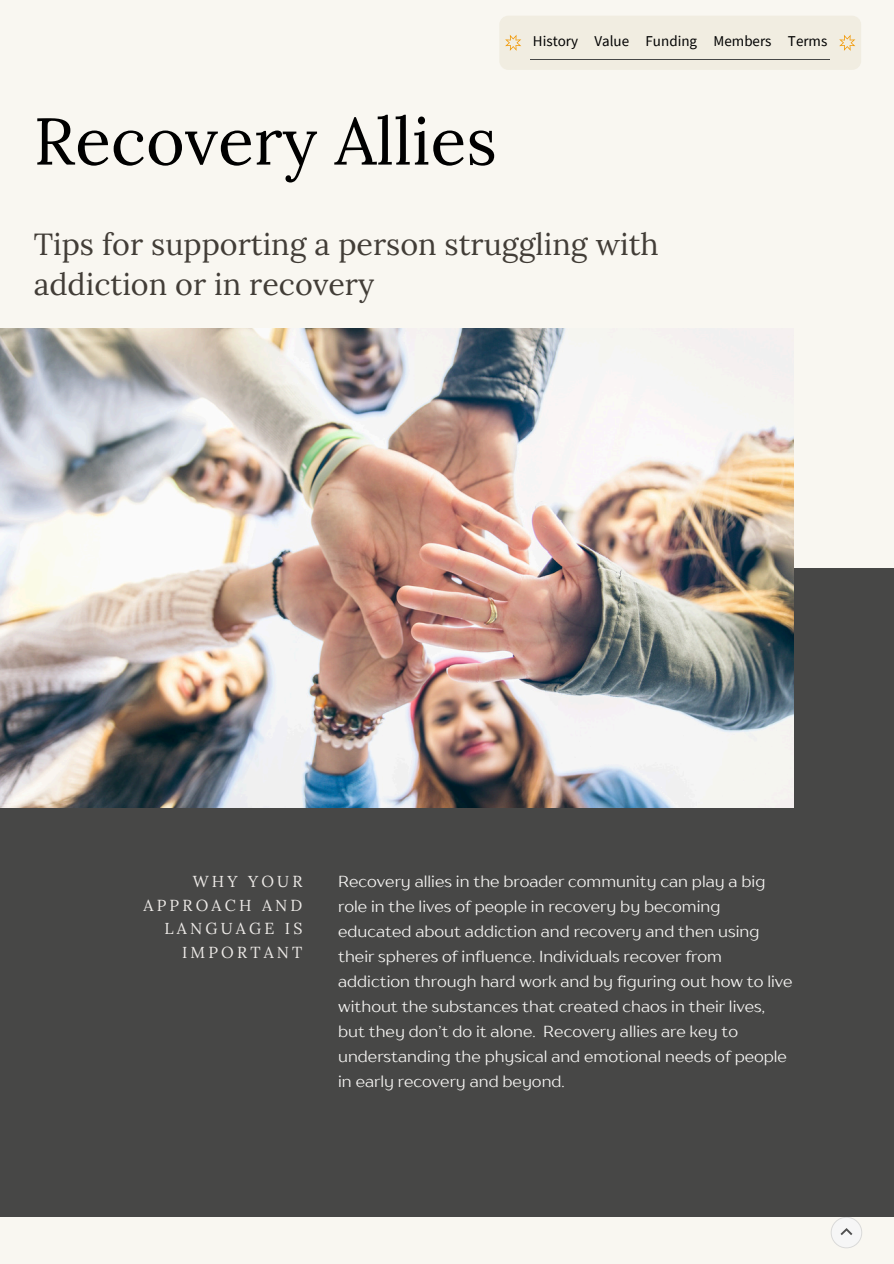
<style>
.page{position:relative;width:894px;height:1264px;background:#fff}
.page>*{position:absolute;margin:0;border:0;box-sizing:border-box;transform-origin:0 0}
.t1{font:66px "Lora";color:#000}
.t2{font:30.45px/40.2px "Lora";color:#423d37}
.t3{font:15.9px/25px "TT Drugs";color:#f6f5f3}
.t4{font:15.9px/23.7px "Lora";letter-spacing:.2em;color:#edeae7;text-align:right}
.t5{font:15px "Source Sans Pro";color:#000}
</style>
<div class="page">
<div style="left:0;top:0;width:893px;height:1263px;background:#f9f7f1"></div>
<svg style="left:830px;top:1216px;width:32px;height:32px"></svg>
<div style="left:499px;top:16px;width:361px;height:54px;background:#f1ede1;border-radius:9px"></div>
<svg style="left:505px;top:35px;width:350px;height:16px"></svg>
<hr style="left:530px;top:59px;width:300px;height:1px;background:#474746">
<div style="left:0;top:568px;width:893px;height:648px;background:#474746"></div>
<img style="left:0;top:328px;width:793px;height:479px">
<h3 class="t1" style="left:34px;top:98px;width:464px">Recovery Allies</h3>
<p class="t5" style="left:532px;top:32px;width:47px">History</p>
<p class="t5" style="left:594px;top:32px;width:36px">Value</p>
<p class="t5" style="left:645px;top:32px;width:53px">Funding</p>
<p class="t5" style="left:713px;top:32px;width:59px">Members</p>
<p class="t5" style="left:787px;top:32px;width:41px">Terms</p>
<h1 class="t2" style="left:34px;top:224px;width:626px">Tips for supporting a person struggling with addiction or in recovery</h1>
<p class="t4" style="left:144px;top:869px;width:160px">WHY YOUR<br>APPROACH AND<br>LANGUAGE IS<br>IMPORTANT</p>
<h2 class="t3" style="left:338px;top:868px;width:456px">Recovery allies in the broader community can play a big role in the lives of people in recovery by becoming educated about addiction and recovery and then using their spheres of influence. Individuals recover from addiction through hard work and by figuring out how to live without the substances that created chaos in their lives, but they don’t do it alone. Recovery allies are key to understanding the physical and emotional needs of people in early recovery and beyond.</h2>
</div>
